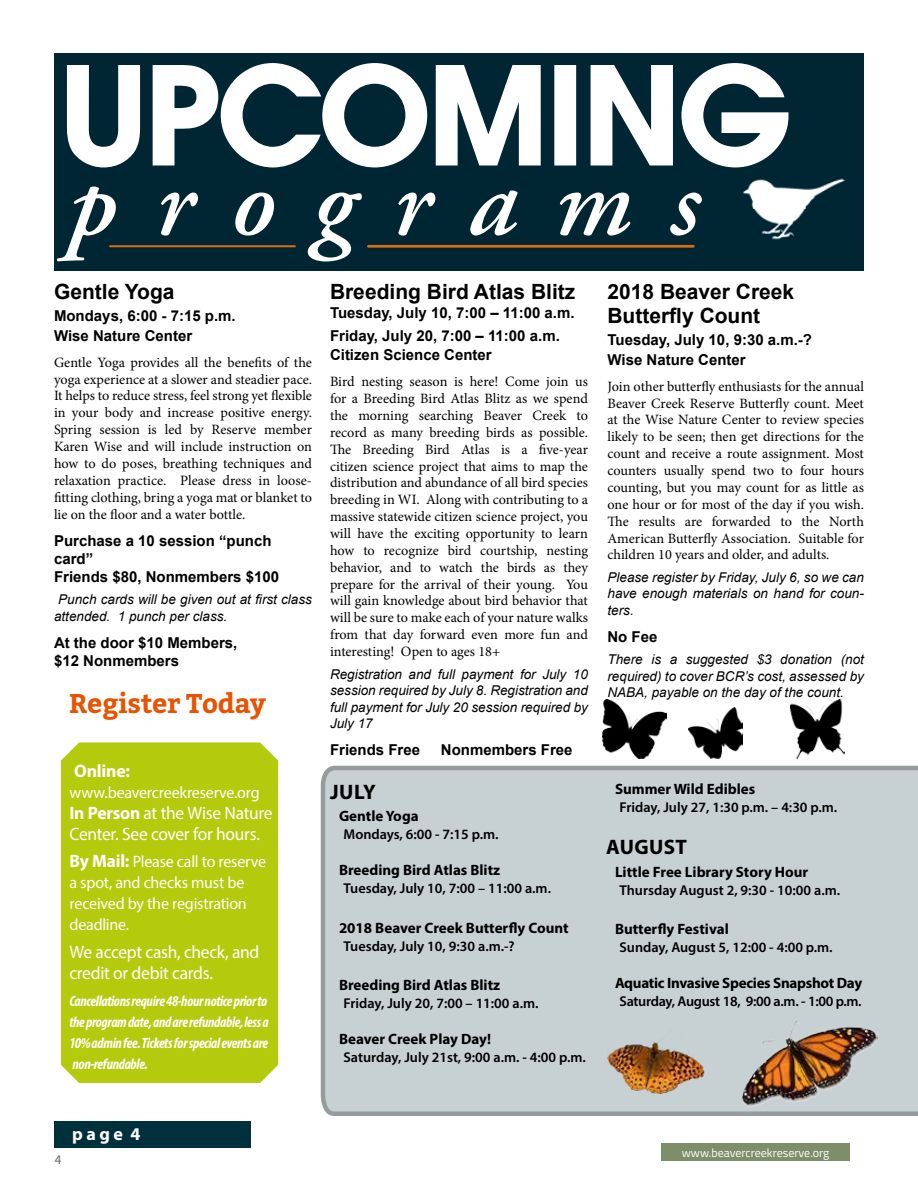
<style>
.page{position:relative;width:918px;height:1188px;background:#fff}
.page>*{position:absolute;margin:0;border:0;box-sizing:border-box;transform-origin:0 0}
.t1{font:700 27px "Bitter";letter-spacing:-.01em;color:#e75300}
.t2{font:700 21px/24px "Arial";color:#000}
.t3{font:700 21px "Myriad Pro";letter-spacing:.02em;color:#000}
.t4{font:18px/21px "Myriad Pro";letter-spacing:-.02em;color:#fff}
.t5{font:700 18px "Myriad Pro";letter-spacing:-.01em;color:#fff}
.t6{font:16.5px/21px "Myriad Pro";letter-spacing:-.015em;color:#fff}
.t7{font:700 15px/18px "Arial";color:#000}
.t8{font:700 15px "Myriad Pro";color:#000}
.t9{font:italic 700 condensed 15px/21px "Myriad Pro";letter-spacing:-.025em;color:#fff;text-align:justify}
.t10{font:700 15px "Myriad Pro";letter-spacing:-.02em;color:#000}
.t11{font:14.25px/16.8px "Minion Pro";letter-spacing:-.005em;color:#000;text-align:justify}
.t12{font:600 14.25px "Myriad Pro";color:#000}
.t13{font:600 14.25px "Myriad Pro";letter-spacing:-.02em;color:#000}
.t14{font:italic 13.5px/16.5px "Arial";color:#000;text-align:justify}
.t15{font:13.5px "Source Sans Pro";color:#5f6469}
.t16{font:12px "Titillium";color:#fff}
.s1{font-weight:700}
.s2{font-weight:700;font-size:18px}
</style>
<div class="page">
<div style="left:61px;top:742px;width:217px;height:341px;background:#b4ca0d"></div>
<div style="left:320px;top:765px;width:598px;height:351px;background:#c7d1d4"></div>
<div style="left:54px;top:53px;width:810px;height:217px;background:#002633"></div>
<img style="left:743px;top:178px;width:102px;height:62px">
<hr style="left:109px;top:245px;width:187px;height:2px;background:#d96d10">
<hr style="left:367px;top:245px;width:328px;height:3px;background:#d96d10">
<svg style="left:67px;top:65px;width:73px;height:102px"></svg>
<svg style="left:153px;top:63px;width:274px;height:104px"></svg>
<svg style="left:436px;top:65px;width:105px;height:101px"></svg>
<div style="left:554px;top:65px;width:22px;height:101px;background:#fff"></div>
<svg style="left:591px;top:65px;width:82px;height:101px"></svg>
<svg style="left:681px;top:63px;width:108px;height:104px"></svg>
<svg style="left:57px;top:187px;width:59px;height:74px"></svg>
<svg style="left:161px;top:193px;width:37px;height:43px"></svg>
<svg style="left:235px;top:193px;width:39px;height:43px"></svg>
<svg style="left:308px;top:193px;width:54px;height:68px"></svg>
<svg style="left:398px;top:193px;width:37px;height:43px"></svg>
<svg style="left:470px;top:191px;width:48px;height:45px"></svg>
<svg style="left:560px;top:193px;width:70px;height:43px"></svg>
<svg style="left:670px;top:193px;width:32px;height:43px"></svg>
<div style="left:662px;top:1144px;width:188px;height:17px;background:#7d8e69"></div>
<img style="left:743px;top:1020px;width:135px;height:87px">
<img style="left:606px;top:1021px;width:110px;height:82px">
<img style="left:602px;top:699px;width:65px;height:60px">
<img style="left:688px;top:707px;width:54px;height:51px">
<img style="left:791px;top:700px;width:54px;height:58px">
<div style="left:54px;top:1121px;width:196px;height:27px;background:#00303c"></div>
<h2 class="t2" style="left:54px;top:280px;width:122px">Gentle Yoga</h2>
<p class="t7" style="left:54px;top:307px;width:183px;line-height:19.5px">Mondays, 6:00 - 7:15 p.m.<br>Wise Nature Center</p>
<p class="t11" style="left:54px;top:354px;width:260px">Gentle Yoga provides all the benefits of the yoga experience at a slower and steadier pace.<br>It helps to reduce stress, feel strong yet flexible in your body and increase positive energy.<br>Spring session is led by Reserve member Karen Wise and will include instruction on how to do poses, breathing techniques and relaxation practice. Please dress in loose&shy;fitting clothing, bring a yoga mat or blanket to lie on the floor and a water bottle.</p>
<p class="t7" style="left:54px;top:532px;width:227px">Purchase a 10 session “punch card”<br>Friends $80, Nonmembers $100</p>
<p class="t14" style="left:54px;top:591px;width:259px;text-indent:4px">Punch cards will be given out at first class attended. 1 punch per class.</p>
<p class="t7" style="left:54px;top:634px;width:185px">At the door $10 Members, $12 Nonmembers</p>
<h1 class="t1" style="left:69px;top:683px;width:199px">Register Today</h1>
<p class="t5" style="left:74px;top:759px;width:58px">Online:</p>
<p class="t6" style="left:70px;top:782px;width:192px">www.beavercreekreserve.org</p>
<p class="t4" style="left:70px;top:802px;width:205px"><span class="s1">In Person</span> at the Wise Nature<br>Center. See cover for hours.</p>
<p class="t6" style="left:70px;top:851px;width:198px"><span class="s2">By Mail:</span> Please call to reserve a spot, and checks must be received by the registration deadline.</p>
<p class="t4" style="left:70px;top:941px;width:191px">We accept cash, check, and credit or debit cards.</p>
<p class="t9" style="left:70px;top:991px;width:201px">Cancellations require 48-hour notice prior to the program date, and are refundable, less a 10% admin fee. Tickets for special events are non-refundable.</p>
<h2 class="t2" style="left:330px;top:280px;width:247px">Breeding Bird Atlas Blitz</h2>
<p class="t7" style="left:330px;top:302px;width:246px;line-height:22.5px">Tuesday, July 10, 7:00 – 11:00 a.m.<br>Friday, July 20, 7:00 – 11:00 a.m.</p>
<p class="t7" style="left:330px;top:346px;width:163px">Citizen Science Center</p>
<p class="t11" style="left:330px;top:373px;width:260px">Bird nesting season is here! Come join us for a Breeding Bird Atlas Blitz as we spend the morning searching Beaver Creek to record as many breeding birds as possible.<br>The Breeding Bird Atlas is a five-year citizen science project that aims to map the distribution and abundance of all bird species breeding in WI. Along with contributing to a massive statewide citizen science project, you will have the exciting opportunity to learn how to recognize bird courtship, nesting behavior, and to watch the birds as they prepare for the arrival of their young. You will gain knowledge about bird behavior that will be sure to make each of your nature walks from that day forward even more fun and interesting! Open to ages 18+</p>
<p class="t14" style="left:330px;top:666px;width:260px">Registration and full payment for July 10 session required by July 8. Registration and full payment for July 20 session required by July 17</p>
<p class="t7" style="left:330px;top:741px;width:92px">Friends Free</p>
<p class="t7" style="left:441px;top:741px;width:133px">Nonmembers Free</p>
<h2 class="t3" style="left:330px;top:778px;width:47px">JULY</h2>
<p class="t8" style="left:339px;top:806px;width:81px">Gentle Yoga</p>
<p class="t12" style="left:344px;top:825px;width:157px">Mondays, 6:00 - 7:15 p.m.</p>
<p class="t8" style="left:339px;top:860px;width:163px">Breeding Bird Atlas Blitz</p>
<p class="t12" style="left:344px;top:879px;width:209px">Tuesday, July 10, 7:00 – 11:00 a.m.</p>
<p class="t8" style="left:339px;top:918px;width:231px">2018 Beaver Creek Butterfly Count</p>
<p class="t12" style="left:344px;top:937px;width:173px">Tuesday, July 10, 9:30 a.m.-?</p>
<p class="t8" style="left:339px;top:976px;width:163px">Breeding Bird Atlas Blitz</p>
<p class="t12" style="left:344px;top:995px;width:197px">Friday, July 20, 7:00 – 11:00 a.m.</p>
<p class="t8" style="left:339px;top:1030px;width:154px">Beaver Creek Play Day!</p>
<p class="t12" style="left:344px;top:1049px;width:244px">Saturday, July 21st, 9:00 a.m. - 4:00 p.m.</p>
<h2 class="t2" style="left:608px;top:280px;width:188px">2018 Beaver Creek<br>Butterfly Count</h2>
<p class="t7" style="left:608px;top:331px;width:206px;line-height:19.5px">Tuesday, July 10, 9:30 a.m.-?<br>Wise Nature Center</p>
<p class="t11" style="left:608px;top:378px;width:258px">Join other butterfly enthusiasts for the annual Beaver Creek Reserve Butterfly count. Meet at the Wise Nature Center to review species likely to be seen; then get directions for the count and receive a route assignment. Most counters usually spend two to four hours counting, but you may count for as little as one hour or for most of the day if you wish.<br>The results are forwarded to the North American Butterfly Association. Suitable for children 10 years and older, and adults.</p>
<p class="t14" style="left:608px;top:569px;width:258px">Please register by Friday, July 6, so we can have enough materials on hand for coun&shy;ters.</p>
<p class="t7" style="left:608px;top:628px;width:52px">No Fee</p>
<p class="t14" style="left:608px;top:652px;width:258px">There is a suggested $3 donation (not required) to cover BCR’s cost, assessed by NABA, payable on the day of the count.</p>
<p class="t8" style="left:615px;top:779px;width:142px">Summer Wild Edibles</p>
<p class="t12" style="left:620px;top:798px;width:219px">Friday, July 27, 1:30 p.m. – 4:30 p.m.</p>
<h2 class="t3" style="left:606px;top:833px;width:82px">AUGUST</h2>
<p class="t8" style="left:615px;top:862px;width:195px">Little Free Library Story Hour</p>
<p class="t12" style="left:620px;top:881px;width:222px">Thursday August 2, 9:30 - 10:00 a.m.</p>
<p class="t8" style="left:615px;top:920px;width:115px">Butterfly Festival</p>
<p class="t12" style="left:620px;top:938px;width:215px">Sunday, August 5, 12:00 - 4:00 p.m.</p>
<p class="t10" style="left:615px;top:974px;width:249px">Aquatic Invasive Species Snapshot Day</p>
<p class="t13" style="left:620px;top:992px;width:244px">Saturday, August 18, 9:00 a.m. - 1:00 p.m.</p>
<p class="t15" style="left:55px;top:1151px;width:8px">4</p>
<p class="t5" style="left:72px;top:1122px;width:70px">page 4</p>
<p class="t16" style="left:682px;top:1144px;width:149px">www.beavercreekreserve.org</p>
</div>
